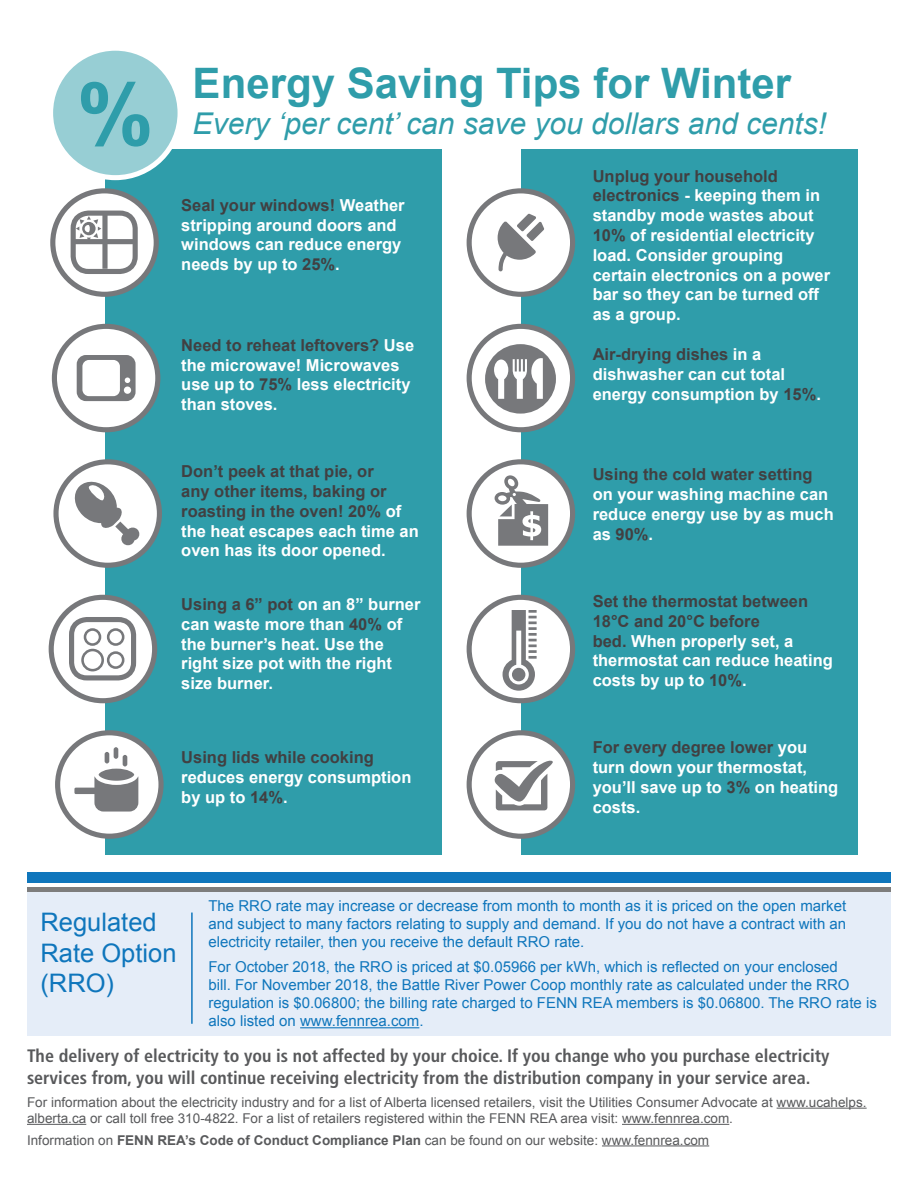
<style>
.page{position:relative;width:918px;height:1188px;background:#fff}
.page>*{position:absolute;margin:0;border:0;box-sizing:border-box;transform-origin:0 0}
.t1{font:700 85.65px "Arial";color:#2f9daa}
.t2{font:700 42px "Arial";color:#2f9daa}
.t3{font:italic 30px "Arial";color:#2f9daa}
.t4{font:25.5px/30.6px "Arial";color:#0f76bc}
.t5{font:700 condensed 18px/21.6px "Frutiger";color:#58595b}
.t6{font:700 16.5px/19.8px "Arial";color:#fff}
.t7{font:700 16.5px/19.8px "Arial";color:#414042}
.t8{font:15px/18px "Arial";color:#0f76bc;text-align:justify}
.t9{font:13.5px/16.2px "Arial";color:#58595b}
.s1{color:#414042}
.s2{color:#fff}
.s3{font-weight:700}
</style>
<div class="page">
<div style="left:27px;top:891px;width:864px;height:145px;background:#e5edf8"></div>
<hr style="left:777px;top:1108px;width:90px;height:1px;background:#58595b">
<hr style="left:27px;top:1124px;width:59px;height:1px;background:#58595b">
<hr style="left:622px;top:1124px;width:107px;height:1px;background:#58595b">
<hr style="left:602px;top:1145px;width:107px;height:1px;background:#58595b">
<div style="left:27px;top:873px;width:864px;height:10px;background:#0f76bc"></div>
<div style="left:27px;top:887px;width:864px;height:5px;background:#7d7d7d"></div>
<hr style="left:191px;top:913px;width:2px;height:111px;background:#0f76bc">
<hr style="left:300px;top:1027px;width:119px;height:1px;background:#0f76bc">
<div style="left:106px;top:149px;width:336px;height:705px;background:#2f9daa"></div>
<div style="left:522px;top:149px;width:336px;height:705px;background:#2f9daa"></div>
<div style="left:51px;top:48px;width:129px;height:130px;background:#97ced4;border-radius:50%"></div>
<div style="left:48px;top:46px;width:135px;height:134px;border:5px solid #fff;border-radius:50%"></div>
<div style="left:469px;top:191px;width:104px;height:103px;background:#fff;border-radius:50%"></div>
<div style="left:467px;top:188px;width:108px;height:109px;border:5px solid #77787b;border-radius:50%"></div>
<svg style="left:498px;top:214px;width:46px;height:57px"></svg>
<div style="left:54px;top:326px;width:104px;height:104px;background:#fff;border-radius:50%"></div>
<div style="left:52px;top:324px;width:108px;height:108px;border:5px solid #77787b;border-radius:50%"></div>
<svg style="left:77px;top:355px;width:59px;height:46px"></svg>
<div style="left:469px;top:597px;width:104px;height:104px;background:#fff;border-radius:50%"></div>
<div style="left:467px;top:595px;width:108px;height:108px;border:5px solid #77787b;border-radius:50%"></div>
<svg style="left:503px;top:610px;width:34px;height:81px"></svg>
<div style="left:512px;top:668px;width:13px;height:13px;background:#77787b;border-radius:50%"></div>
<div style="left:469px;top:733px;width:104px;height:103px;background:#fff;border-radius:50%"></div>
<div style="left:467px;top:730px;width:108px;height:109px;border:5px solid #77787b;border-radius:50%"></div>
<svg style="left:494px;top:760px;width:59px;height:50px"></svg>
<svg style="left:469px;top:326px;width:104px;height:104px;fill:#fff"></svg>
<div style="left:467px;top:324px;width:108px;height:108px;border:5px solid #77787b;border-radius:50%"></div>
<svg style="left:485px;top:344px;width:71px;height:70px"></svg>
<svg style="left:469px;top:462px;width:104px;height:103px"></svg>
<div style="left:467px;top:459px;width:108px;height:109px;border:5px solid #77787b;border-radius:50%"></div>
<svg style="left:495px;top:475px;width:53px;height:71px"></svg>
<div style="left:58px;top:733px;width:103px;height:103px;background:#fff;border-radius:50%"></div>
<div style="left:55px;top:730px;width:109px;height:109px;border:5px solid #77787b;border-radius:50%"></div>
<svg style="left:94px;top:769px;width:44px;height:43px;background:#909193"></svg>
<hr style="left:105px;top:752px;width:4px;height:11px;background:#77787b;border-radius:2px">
<hr style="left:114px;top:747px;width:4px;height:12px;background:#77787b;border-radius:2px">
<hr style="left:123px;top:755px;width:4px;height:11px;background:#77787b;border-radius:2px">
<div style="left:74px;top:788px;width:26px;height:6px;background:#77787b;border-radius:2px"></div>
<svg style="left:56px;top:462px;width:103px;height:103px;fill:#fff"></svg>
<div style="left:53px;top:459px;width:109px;height:109px;border:5px solid #77787b;border-radius:50%"></div>
<svg style="left:72px;top:479px;width:68px;height:67px"></svg>
<div style="left:51px;top:597px;width:104px;height:104px;background:#fff;border-radius:50%"></div>
<div style="left:49px;top:595px;width:108px;height:108px;border:5px solid #77787b;border-radius:50%"></div>
<div style="left:69px;top:617px;width:67px;height:63px;border:5px solid #77787b;border-radius:15px"></div>
<div style="left:81px;top:649px;width:23px;height:22px;border:3px solid #77787b;border-radius:50%"></div>
<div style="left:107px;top:628px;width:17px;height:18px;border:3px solid #77787b;border-radius:50%"></div>
<div style="left:84px;top:628px;width:17px;height:18px;border:3px solid #77787b;border-radius:50%"></div>
<div style="left:107px;top:651px;width:17px;height:18px;border:3px solid #77787b;border-radius:50%"></div>
<div style="left:53px;top:191px;width:103px;height:103px;background:#fff;border-radius:50%"></div>
<div style="left:50px;top:188px;width:109px;height:109px;border:5px solid #77787b;border-radius:50%"></div>
<div style="left:71px;top:211px;width:67px;height:63px;border:5px solid #77787b;border-radius:15px"></div>
<div style="left:102px;top:214px;width:6px;height:55px;background:#77787b"></div>
<svg style="left:76px;top:216px;width:25px;height:23px"></svg>
<div style="left:72px;top:239px;width:64px;height:5px;background:#77787b"></div>
<h1 class="t1" style="left:77px;top:58px;width:78px">%</h1>
<h2 class="t2" style="left:193px;top:56px;width:600px">Energy Saving Tips for Winter</h2>
<h3 class="t3" style="left:193px;top:104px;width:635px">Every ‘per cent’ can save you dollars and cents!</h3>
<p class="t6" style="left:593px;top:167px;width:239px"><span class="s1">Unplug your household electronics</span> - keeping them in standby mode wastes about<br><span class="s1">10%</span> of residential electricity load. Consider grouping certain electronics on a power bar so they can be turned off as a group.</p>
<p class="t6" style="left:593px;top:345px;width:230px"><span class="s1">Air-drying dishes</span> in a dishwasher can cut total energy consumption by <span class="s1">15%</span>.</p>
<p class="t6" style="left:181px;top:196px;width:225px"><span class="s1">Seal your windows!</span> Weather stripping around doors and windows can reduce energy needs by up to <span class="s1">25%</span>.</p>
<p class="t6" style="left:181px;top:336px;width:234px"><span class="s1">Need to reheat leftovers?</span> Use the microwave! Microwaves use up to <span class="s1">75%</span> less electricity than stoves.</p>
<p class="t7" style="left:181px;top:462px;width:239px">Don’t peek at that pie, or<br>any other items, baking or roasting in the oven! 20% <span class="s2">of the heat escapes each time an oven has its door opened.</span></p>
<p class="t6" style="left:181px;top:595px;width:241px"><span class="s1">Using a 6” pot</span> on an 8” burner can waste more than <span class="s1">40%</span> of the burner’s heat. Use the right size pot with the right size burner.</p>
<p class="t7" style="left:181px;top:748px;width:194px">Using lids while cooking</p>
<p class="t6" style="left:181px;top:768px;width:232px">reduces energy consumption by up to <span class="s1">14%</span>.</p>
<p class="t7" style="left:593px;top:465px;width:222px">Using the cold water setting</p>
<p class="t6" style="left:593px;top:485px;width:243px">on your washing machine can reduce energy use by as much as <span class="s1">90%</span>.</p>
<p class="t6" style="left:593px;top:592px;width:242px"><span class="s1">Set the thermostat between<br>18°C and 20°C before<br>bed.</span> When properly set, a thermostat can reduce heating costs by up to <span class="s1">10%</span>.</p>
<p class="t6" style="left:593px;top:738px;width:247px"><span class="s1">For every degree lower</span> you turn down your thermostat, you’ll save up to <span class="s1">3%</span> on heating costs.</p>
<h3 class="t4" style="left:40px;top:907px;width:138px">Regulated<br>Rate Option (RRO)</h3>
<p class="t8" style="left:208px;top:897px;width:639px">The RRO rate may increase or decrease from month to month as it is priced on the open market and subject to many factors relating to supply and demand. If you do not have a contract with an electricity retailer, then you receive the default RRO rate.</p>
<p class="t8" style="left:208px;top:958px;width:670px;text-align:left">For October 2018, the RRO is priced at $0.05966 per kWh, which is reflected on your enclosed<br>bill. For November 2018, the Battle River Power Coop monthly rate as calculated under the RRO regulation is $0.06800; the billing rate charged to FENN REA members is $0.06800. The RRO rate is also listed on www.fennrea.com.</p>
<p class="t5" style="left:27px;top:1045px;width:804px">The delivery of electricity to you is not affected by your choice. If you change who you purchase electricity services from, you will continue receiving electricity from the distribution company in your service area.</p>
<p class="t9" style="left:27px;top:1094px;width:841px">For information about the electricity industry and for a list of Alberta licensed retailers, visit the Utilities Consumer Advocate at www.ucahelps. alberta.ca or call toll free 310-4822. For a list of retailers registered within the FENN REA area visit: www.fennrea.com.</p>
<p class="t9" style="left:27px;top:1132px;width:684px">Information on <span class="s3">FENN REA’s Code of Conduct Compliance Plan</span> can be found on our website: www.fennrea.com</p>
</div>
